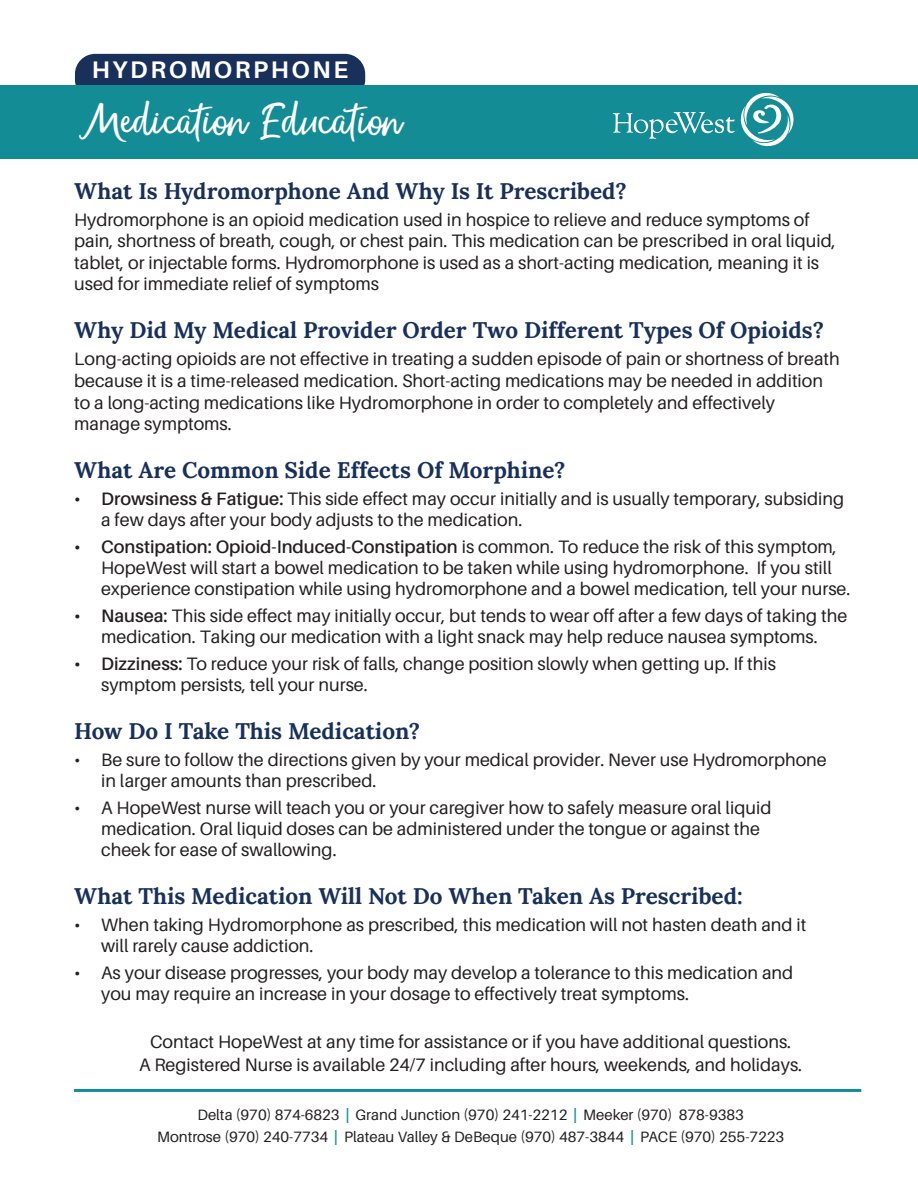
<style>
.page{position:relative;width:918px;height:1188px;background:#fff}
.page>*{position:absolute;margin:0;border:0;box-sizing:border-box;transform-origin:0 0}
.t1{font:45px "Money Penny Script";letter-spacing:.01em;color:#fff}
.t2{font:700 24px "Aileron";letter-spacing:.11em;color:#fff}
.t3{font:700 22.5px "Lora";color:#18305a}
.t4{font:18px/21.6px "Aileron";color:#231f20}
.t5{font:15px "Aileron";color:#231f20}
.s1{font-weight:600}
.s2{font-weight:700;color:#138c96}
</style>
<div class="page">
<hr style="left:74px;top:1089px;width:787px;height:3px;background:#138c96">
<div style="left:75px;top:54px;width:290px;height:46px;background:#18305a;border-radius:20px"></div>
<div style="left:0;top:85px;width:918px;height:73px;background:#138c96"></div>
<svg style="left:613px;top:92px;width:181px;height:55px"></svg>
<p class="t2" style="left:92px;top:56px;width:258px">HYDROMORPHONE</p>
<p class="t1" style="left:84px;top:89px;width:319px">Medication Education</p>
<p class="t3" style="left:74px;top:176px;width:554px">What Is Hydromorphone And Why Is It Prescribed?</p>
<p class="t4" style="left:74px;top:209px;width:763px">Hydromorphone is an opioid medication used in hospice to relieve and reduce symptoms of pain, shortness of breath, cough, or chest pain. This medication can be prescribed in oral liquid, tablet, or injectable forms. Hydromorphone is used as a short-acting medication, meaning it is used for immediate relief of symptoms</p>
<p class="t3" style="left:74px;top:316px;width:751px">Why Did My Medical Provider Order Two Different Types Of Opioids?</p>
<p class="t4" style="left:74px;top:349px;width:767px">Long-acting opioids are not effective in treating a sudden episode of pain or shortness of breath because it is a time-released medication. Short-acting medications may be needed in addition to a long-acting medications like Hydromorphone in order to completely and effectively manage symptoms.</p>
<p class="t3" style="left:74px;top:456px;width:493px">What Are Common Side Effects Of Morphine?</p>
<p class="t4" style="left:101px;top:489px;width:745px;line-height:20.9px;text-indent:-27px"><span class="s1">• Drowsiness &amp; Fatigue:</span> This side effect may occur initially and is usually temporary, subsiding a few days after your body adjusts to the medication.</p>
<p class="t4" style="left:101px;top:537px;width:751px;line-height:21px;text-indent:-27px"><span class="s1">• Constipation: Opioid-Induced-Constipation</span> is common. To reduce the risk of this symptom,<br>HopeWest will start a bowel medication to be taken while using hydromorphone. If you still experience constipation while using hydromorphone and a bowel medication, tell your nurse.</p>
<p class="t4" style="left:74px;top:605px;width:775px;line-height:20.9px;text-align:center"><span class="s1">• Nausea:</span> This side effect may initially occur, but tends to wear off after a few days of taking the medication. Taking our medication with a light snack may help reduce nausea symptoms.</p>
<p class="t4" style="left:101px;top:653px;width:676px;line-height:20.9px;text-indent:-27px"><span class="s1">• Dizziness:</span> To reduce your risk of falls, change position slowly when getting up. If this symptom persists, tell your nurse.</p>
<p class="t3" style="left:74px;top:717px;width:348px">How Do I Take This Medication?</p>
<p class="t4" style="left:101px;top:750px;width:727px;line-height:21px;text-indent:-27px">• Be sure to follow the directions given by your medical provider. Never use Hydromorphone in larger amounts than prescribed.</p>
<p class="t4" style="left:101px;top:798px;width:672px;line-height:21px;text-indent:-27px">• A HopeWest nurse will teach you or your caregiver how to safely measure oral liquid medication. Oral liquid doses can be administered under the tongue or against the cheek for ease of swallowing.</p>
<p class="t3" style="left:74px;top:882px;width:670px">What This Medication Will Not Do When Taken As Prescribed:</p>
<p class="t4" style="left:101px;top:915px;width:707px;line-height:20.9px;text-indent:-27px">• When taking Hydromorphone as prescribed, this medication will not hasten death and it will rarely cause addiction.</p>
<p class="t4" style="left:101px;top:963px;width:694px;line-height:20.9px;text-indent:-27px">• As your disease progresses, your body may develop a tolerance to this medication and you may require an increase in your dosage to effectively treat symptoms.</p>
<p class="t4" style="left:150px;top:1032px;width:643px">Contact HopeWest at any time for assistance or if you have additional questions.</p>
<p class="t4" style="left:139px;top:1054px;width:665px">A Registered Nurse is available 24/7 including after hours, weekends, and holidays.</p>
<p class="t5" style="left:197px;top:1106px;width:548px">Delta (970) 874-6823 <span class="s2">|</span> Grand Junction (970) 241-2212 <span class="s2">|</span> Meeker (970) 878-9383</p>
<p class="t5" style="left:157px;top:1129px;width:629px">Montrose (970) 240-7734 <span class="s2">|</span> Plateau Valley &amp; DeBeque (970) 487-3844 <span class="s2">|</span> PACE (970) 255-7223</p>
</div>
